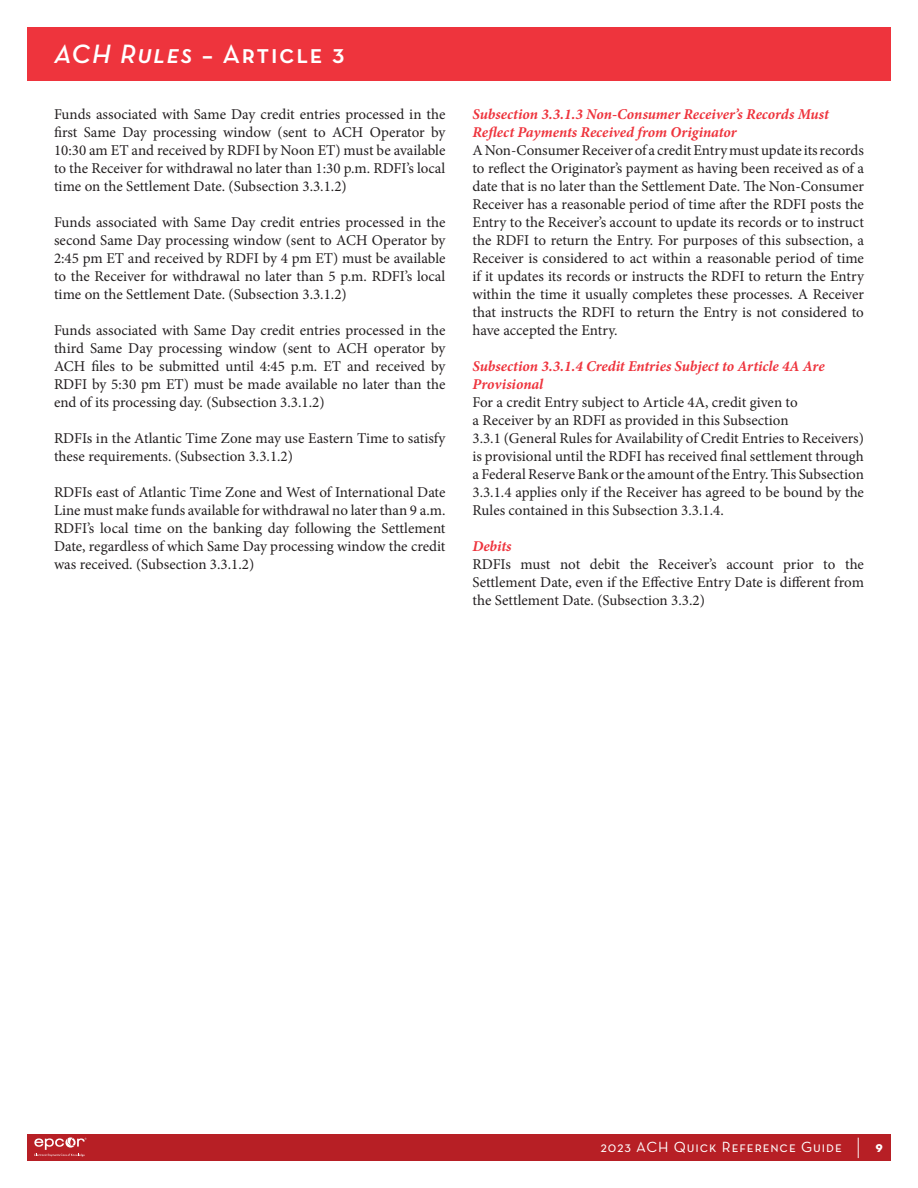
<style>
.page{position:relative;width:918px;height:1188px;background:#fff}
.page>*{position:absolute;margin:0;border:0;box-sizing:border-box;transform-origin:0 0}
.page_header_text{font:600 27px "Neutraface Text";letter-spacing:.06em;color:#fff}
.Main_Body_Copy{font:15px/18px "Minion Pro";color:#231f20;text-align:justify}
.types_-_2nd_subhead{font:italic 700 15px/18px "Minion Pro";color:#ee343d}
.t1{font:15px "Neutraface Text";letter-spacing:.06em;color:#fff}
.s1{font-style:italic}
.s2{font-weight:300;font-size:24px}
.s3{font-weight:700}
</style>
<div class="page">
<div style="left:27px;top:27px;width:864px;height:54px;background:#ee343d"></div>
<div style="left:27px;top:1134px;width:864px;height:27px;background:#b71f25"></div>
<svg style="left:34px;top:1137px;width:53px;height:20px"></svg>
<p class="page_header_text" style="left:54px;top:37px;width:292px"><span class="s1">ACH Rules</span> – Article 3</p>
<p class="Main_Body_Copy" style="left:54px;top:105px;width:393px">Funds associated with Same Day credit entries processed in the first Same Day processing window (sent to ACH Operator by 10:30 am ET and received by RDFI by Noon ET) must be available to the Receiver for withdrawal no later than 1:30 p.m. RDFI’s local time on the Settlement Date. (Subsection 3.3.1.2)</p>
<p class="Main_Body_Copy" style="left:54px;top:213px;width:393px">Funds associated with Same Day credit entries processed in the second Same Day processing window (sent to ACH Operator by 2:45 pm ET and received by RDFI by 4 pm ET) must be available to the Receiver for withdrawal no later than 5 p.m. RDFI’s local time on the Settlement Date. (Subsection 3.3.1.2)</p>
<p class="Main_Body_Copy" style="left:54px;top:321px;width:393px">Funds associated with Same Day credit entries processed in the third Same Day processing window (sent to ACH operator by ACH files to be submitted until 4:45 p.m. ET and received by RDFI by 5:30 pm ET) must be made available no later than the end of its processing day. (Subsection 3.3.1.2)</p>
<p class="Main_Body_Copy" style="left:54px;top:429px;width:393px">RDFIs in the Atlantic Time Zone may use Eastern Time to satisfy these requirements. (Subsection 3.3.1.2)</p>
<p class="Main_Body_Copy" style="left:54px;top:483px;width:393px">RDFIs east of Atlantic Time Zone and West of International Date Line must make funds available for withdrawal no later than 9 a.m.<br>RDFI’s local time on the banking day following the Settlement Date, regardless of which Same Day processing window the credit was received. (Subsection 3.3.1.2)</p>
<p class="types_-_2nd_subhead" style="left:472px;top:105px;width:358px">Subsection 3.3.1.3 Non-Consumer Receiver’s Records Must<br>Reflect Payments Received from Originator</p>
<p class="Main_Body_Copy" style="left:472px;top:141px;width:393px">A Non-Consumer Receiver of a credit Entry must update its records to reflect the Originator’s payment as having been received as of a date that is no later than the Settlement Date. The Non-Consumer Receiver has a reasonable period of time after the RDFI posts the Entry to the Receiver’s account to update its records or to instruct the RDFI to return the Entry. For purposes of this subsection, a Receiver is considered to act within a reasonable period of time if it updates its records or instructs the RDFI to return the Entry within the time it usually completes these processes. A Receiver that instructs the RDFI to return the Entry is not considered to have accepted the Entry.</p>
<p class="types_-_2nd_subhead" style="left:472px;top:357px;width:354px">Subsection 3.3.1.4 Credit Entries Subject to Article 4A Are<br>Provisional</p>
<p class="Main_Body_Copy" style="left:472px;top:393px;width:327px">For a credit Entry subject to Article 4A, credit given to</p>
<p class="Main_Body_Copy" style="left:472px;top:411px;width:318px">a Receiver by an RDFI as provided in this Subsection</p>
<p class="Main_Body_Copy" style="left:472px;top:429px;width:393px">3.3.1 (General Rules for Availability of Credit Entries to Receivers) is provisional until the RDFI has received final settlement through a Federal Reserve Bank or the amount of the Entry. This Subsection 3.3.1.4 applies only if the Receiver has agreed to be bound by the Rules contained in this Subsection 3.3.1.4.</p>
<p class="types_-_2nd_subhead" style="left:472px;top:537px;width:41px">Debits</p>
<p class="Main_Body_Copy" style="left:472px;top:555px;width:393px">RDFIs must not debit the Receiver’s account prior to the Settlement Date, even if the Effective Entry Date is different from the Settlement Date. (Subsection 3.3.2)</p>
<p class="t1" style="left:600px;top:1138px;width:284px">2023 ACH Quick Reference Guide <span class="s2">|</span> <span class="s3">9</span></p>
</div>
